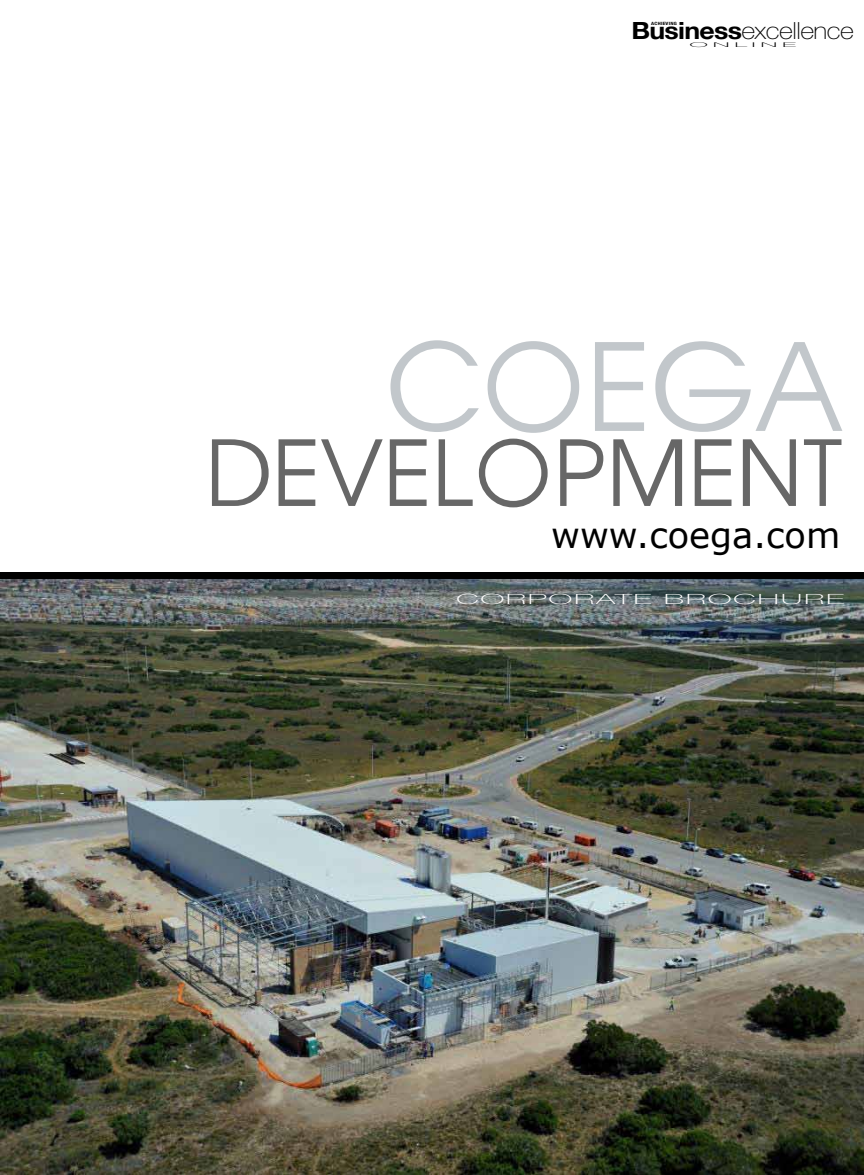
<style>
.page{position:relative;width:864px;height:1175px;background:#fff}
.page>*{position:absolute;margin:0;border:0;box-sizing:border-box;transform-origin:0 0}
.t1{font:120px "Avante";color:#c2c7cb}
.t2{font:90px "Avante";color:#676767}
.t3{font:35.25px "Verdana";color:#000}
.t4{font:100 23.7px "Helvetica Neue";letter-spacing:-.02em;color:#000;scale:1.13 1}
.t5{font:100 14.1px "Helvetica Neue";letter-spacing:.05em;color:#fff;scale:2.3 1}
.t6{font:100 6.6px "Helvetica Neue";letter-spacing:.19em;color:#000;scale:3.82 1}
.t7{font:700 condensed 4.35px "Helvetica Neue";letter-spacing:.05em;color:#000;scale:1.25 1}
.s1{font-weight:700}
</style>
<div class="page">
<img style="left:0;top:579px;width:864px;height:595px">
<div style="left:0;top:572px;width:864px;height:7px;background:#000"></div>
<p class="t4" style="left:631px;top:17px;width:199px"><span class="s1">Business</span>excellence</p>
<p class="t7" style="left:651px;top:21px;width:22px">ACHIEVING</p>
<p class="t6" style="left:689px;top:41px;width:29px">ONLINE</p>
<h1 class="t1" style="left:385px;top:313px;width:460px">COEGA</h1>
<h2 class="t2" style="left:206px;top:417px;width:639px">DEVELOPMENT</h2>
<h3 class="t3" style="left:551px;top:512px;width:291px">www.coega.com</h3>
<p class="t5" style="left:456px;top:591px;width:170px">CORPORATE BROCHURE</p>
</div>
